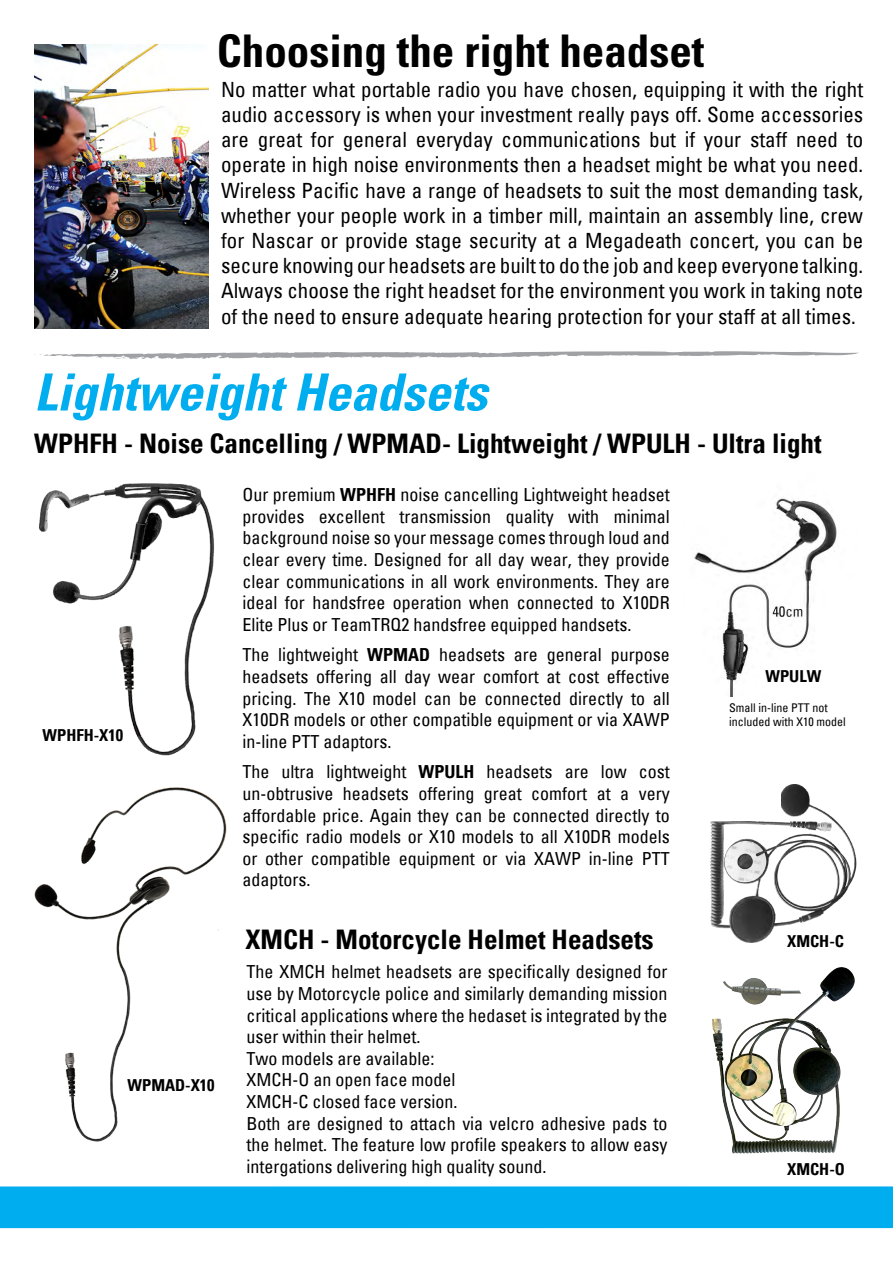
<style>
.page{position:relative;width:893px;height:1263px;background:#fff}
.page>*{position:absolute;margin:0;border:0;box-sizing:border-box;transform-origin:0 0}
.t1{font:italic 700 condensed 51.3px "Univers LT Std";color:#00aeef}
.t2{font:700 condensed 45px "Univers LT Std";color:#000}
.t3{font:700 condensed 27px "Univers";color:#000}
.t4{font:condensed 21px/25.2px "Univers";color:#000;text-align:justify}
.t5{font:condensed 18px/21.6px "Univers";color:#000;text-align:justify}
.t6{font:700 condensed 16.5px "Univers";color:#000}
.t7{font:condensed 12px/14.4px "Univers";color:#000}
.s1{font-weight:700}
</style>
<div class="page">
<img style="left:694px;top:498px;width:143px;height:198px">
<div style="left:0;top:1186px;width:893px;height:42px;background:#00aeef"></div>
<img style="left:34px;top:44px;width:174px;height:285px">
<svg style="left:34px;top:351px;width:825px;height:8px"></svg>
<img style="left:39px;top:483px;width:176px;height:273px">
<img style="left:34px;top:787px;width:193px;height:355px">
<img style="left:712px;top:967px;width:143px;height:187px">
<div style="left:765px;top:670px;width:107px;height:22px;background:#fff"></div>
<div style="left:128px;top:1079px;width:106px;height:23px;background:#fff"></div>
<img style="left:710px;top:784px;width:147px;height:158px">
<div style="left:745px;top:788px;width:35px;height:31px;background:#fff"></div>
<h2 class="t2" style="left:217px;top:23px;width:489px">Choosing the right headset</h2>
<p class="t4" style="left:221px;top:76px;width:644px">No matter what portable radio you have chosen, equipping it with the right audio accessory is when your investment really pays off. Some accessories are great for general everyday communications but if your staff need to operate in high noise environments then a headset might be what you need.<br>Wireless Pacific have a range of headsets to suit the most demanding task, whether your people work in a timber mill, maintain an assembly line, crew for Nascar or provide stage security at a Megadeath concert, you can be secure knowing our headsets are built to do the job and keep everyone talking.<br>Always choose the right headset for the environment you work in taking note of the need to ensure adequate hearing protection for your staff at all times.</p>
<h1 class="t1" style="left:34px;top:361px;width:455px">Lightweight Headsets</h1>
<h3 class="t3" style="left:34px;top:427px;width:789px">WPHFH - Noise Cancelling / WPMAD- Lightweight / WPULH - Ultra light</h3>
<p class="t6" style="left:43px;top:725px;width:82px">WPHFH-X10</p>
<p class="t6" style="left:128px;top:1075px;width:89px">WPMAD-X10</p>
<p class="t5" style="left:242px;top:483px;width:429px">Our premium <span class="s1">WPHFH</span> noise cancelling Lightweight headset provides excellent transmission quality with minimal background noise so your message comes through loud and clear every time. Designed for all day wear, they provide clear communications in all work environments. They are ideal for handsfree operation when connected to X10DR Elite Plus or TeamTRQ2 handsfree equipped handsets.</p>
<p class="t5" style="left:242px;top:644px;width:429px">The lightweight <span class="s1">WPMAD</span> headsets are general purpose headsets offering all day wear comfort at cost effective pricing. The X10 model can be connected directly to all X10DR models or other compatible equipment or via XAWP in-line PTT adaptors.</p>
<p class="t5" style="left:242px;top:761px;width:429px">The ultra lightweight <span class="s1">WPULH</span> headsets are low cost un-obtrusive headsets offering great comfort at a very affordable price. Again they can be connected directly to specific radio models or X10 models to all X10DR models or other compatible equipment or via XAWP in-line PTT adaptors.</p>
<h3 class="t3" style="left:246px;top:922px;width:409px">XMCH - Motorcycle Helmet Headsets</h3>
<p class="t5" style="left:247px;top:961px;width:422px;text-align:left">The XMCH helmet headsets are specifically designed for use by Motorcycle police and similarly demanding mission critical applications where the hedaset is integrated by the user within their helmet.<br>Two models are available:<br>XMCH-O an open face model<br>XMCH-C closed face version.<br>Both are designed to attach via velcro adhesive pads to the helmet. The feature low profile speakers to allow easy intergations delivering high quality sound.</p>
<p class="t6" style="left:765px;top:666px;width:57px">WPULW</p>
<p class="t7" style="left:729px;top:700px;width:118px">Small in-line PTT not included with X10 model</p>
<p class="t6" style="left:787px;top:931px;width:58px">XMCH-C</p>
<p class="t6" style="left:787px;top:1159px;width:59px">XMCH-O</p>
</div>
